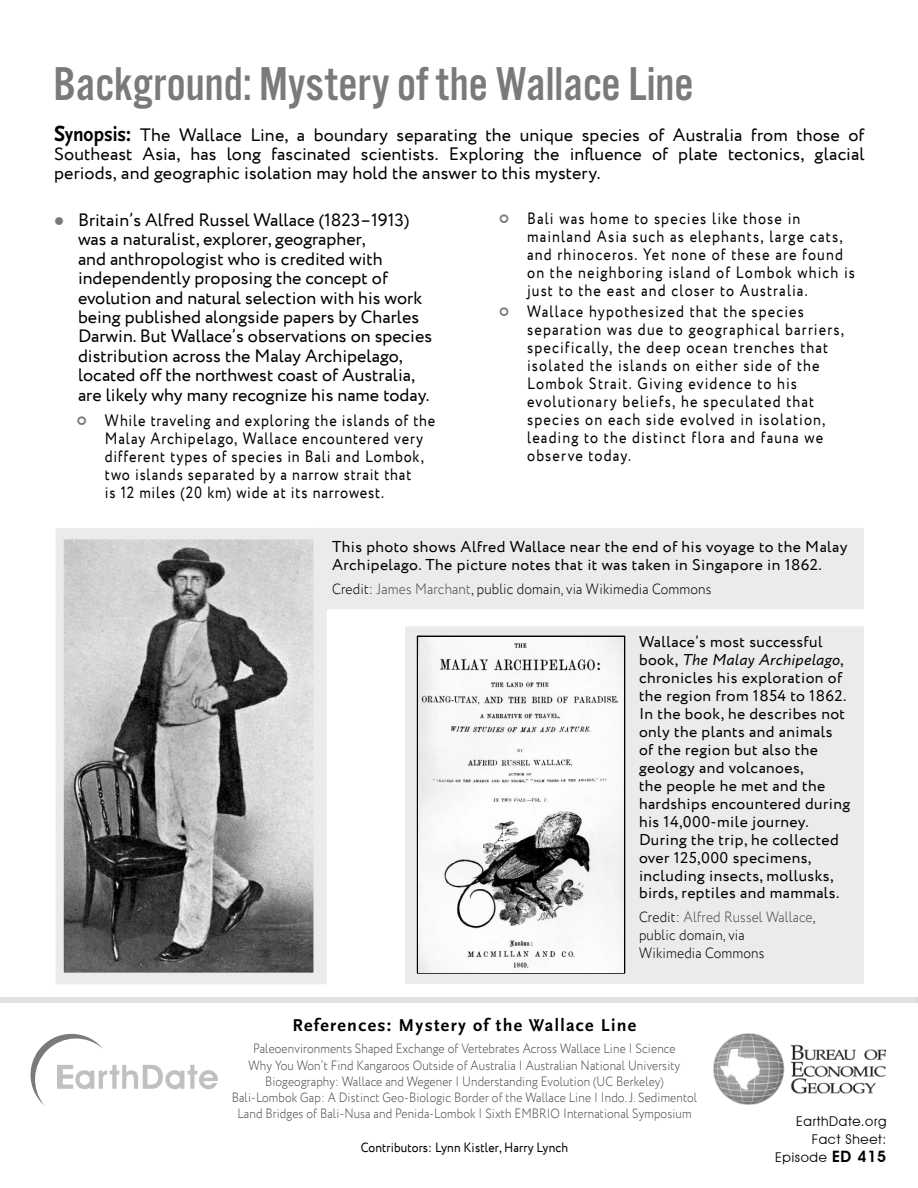
<style>
.page{position:relative;width:918px;height:1188px;background:#fff}
.page>*{position:absolute;margin:0;border:0;box-sizing:border-box;transform-origin:0 0}
.t1{font:49.35px "Alternate Got No 3 D";color:#7a7a7a}
.t2{font:18px/19.5px "Circe";color:#000;text-align:justify}
.t3{font:700 18px "Scala Sans Pro";letter-spacing:.075em;color:#000}
.t4{font:16.5px/18px "Circe";letter-spacing:.075em;color:#000;scale:.87 1}
.t5{font:16.5px/18px "Circe";letter-spacing:.055em;color:#000;scale:.87 1}
.t6{font:15.75px/18px "Circe";letter-spacing:.025em;color:#000}
.t7{font:300 15px/18px "Circe";letter-spacing:.01em;color:#000;scale:.9 1}
.t8{font:300 13.5px/16.2px "Circe";letter-spacing:.01em;color:#4b4b4b;text-align:center;scale:.87 1}
.t9{font:13.5px "Circe";letter-spacing:.01em;color:#000;scale:.9 1}
.t10{font:13.5px/18px "Avant Garde IT Cby BT";letter-spacing:.05em;color:#000;text-align:right}
.s1{font-family:"Scala Sans Pro";font-weight:700;font-size:22.95px}
.s2{font-family:"Scala Sans Pro";font-weight:700;font-size:21.3px}
.s3{color:#7a7a7a}
.s4{color:#4b4b4b}
.s5{font-style:italic}
.s6{font-weight:600;font-size:15.75px}
</style>
<div class="page">
<img style="left:713px;top:1034px;width:173px;height:71px">
<svg style="left:30px;top:1033px;width:188px;height:72px"></svg>
<div style="left:0;top:998px;width:918px;height:5px;background:#e2e2e2"></div>
<div style="left:405px;top:626px;width:459px;height:358px;background:#ebebeb"></div>
<svg style="left:410px;top:629px;width:222px;height:352px"></svg>
<div style="left:55px;top:528px;width:272px;height:456px;background:#ebebeb"></div>
<div style="left:313px;top:528px;width:551px;height:85px;background:#ebebeb"></div>
<svg style="left:55px;top:530px;width:268px;height:452px;background:#9b9b9b"></svg>
<h1 class="t1" style="left:53px;top:58px;width:642px">Background: Mystery of the Wallace Line</h1>
<p class="t2" style="left:54px;top:125px;width:812px"><span class="s1">S</span><span class="s2">ynopsis:</span> The Wallace Line, a boundary separating the unique species of Australia from those of Southeast Asia, has long fascinated scientists. Exploring the influence of plate tectonics, glacial periods, and geographic isolation may hold the answer to this mystery.</p>
<p class="t2" style="left:78px;top:211px;width:356px;text-align:left;text-indent:-24px"><span class="s3">●</span> Britain’s Alfred Russel Wallace (1823–1913) was a naturalist, explorer, geographer,<br>and anthropologist who is credited with independently proposing the concept of evolution and natural selection with his work being published alongside papers by Charles Darwin. But Wallace’s observations on species distribution across the Malay Archipelago, located off the northwest coast of Australia, are likely why many recognize his name today.</p>
<p class="t5" style="left:105px;top:412px;width:381px">While traveling and exploring the islands of the Malay Archipelago, Wallace encountered very different types of species in Bali and Lombok, two islands separated by a narrow strait that<br>is 12 miles (20 km) wide at its narrowest.</p>
<p class="t4" style="left:527px;top:210px;width:378px">Bali was home to species like those in mainland Asia such as elephants, large cats, and rhinoceros. Yet none of these are found on the neighboring island of Lombok which is just to the east and closer to Australia.</p>
<p class="t4" style="left:527px;top:303px;width:366px">Wallace hypothesized that the species separation was due to geographical barriers, specifically, the deep ocean trenches that isolated the islands on either side of the Lombok Strait. Giving evidence to his evolutionary beliefs, he speculated that species on each side evolved in isolation, leading to the distinct flora and fauna we observe today.</p>
<p class="t6" style="left:332px;top:539px;width:517px">This photo shows Alfred Wallace near the end of his voyage to the Malay<br>Archipelago. The picture notes that it was taken in Singapore in 1862.</p>
<p class="t7" style="left:332px;top:580px;width:423px">Credit: <span class="s4">James Marchant</span>, public domain, via Wikimedia Commons</p>
<p class="t6" style="left:639px;top:634px;width:213px">Wallace’s most successful book, <span class="s5">The Malay Archipelago</span>, chronicles his exploration of the region from 1854 to 1862.<br>In the book, he describes not only the plants and animals of the region but also the geology and volcanoes,<br>the people he met and the hardships encountered during his 14,000-mile journey.<br>During the trip, he collected over 125,000 specimens, including insects, mollusks, birds, reptiles and mammals.</p>
<p class="t7" style="left:639px;top:908px;width:197px">Credit: <span class="s4">Alfred Russel Wallace</span>, public domain, via<br>Wikimedia Commons</p>
<p class="t3" style="left:293px;top:1014px;width:345px">References: Mystery of the Wallace Line</p>
<p class="t8" style="left:232px;top:1041px;width:536px">Paleoenvironments Shaped Exchange of Vertebrates Across Wallace Line | Science<br>Why You Won’t Find Kangaroos Outside of Australia | Australian National University Biogeography: Wallace and Wegener | Understanding Evolution (UC Berkeley)<br>Bali-Lombok Gap: A Distinct Geo-Biologic Border of the Wallace Line | Indo. J. Sedimentol Land Bridges of Bali-Nusa and Penida-Lombok | Sixth EMBRIO International Symposium</p>
<p class="t9" style="left:361px;top:1139px;width:232px">Contributors: Lynn Kistler, Harry Lynch</p>
<p class="t10" style="left:775px;top:1113px;width:113px">EarthDate.org<br>Fact Sheet:<br>Episode <span class="s6">ED 415</span></p>
</div>
